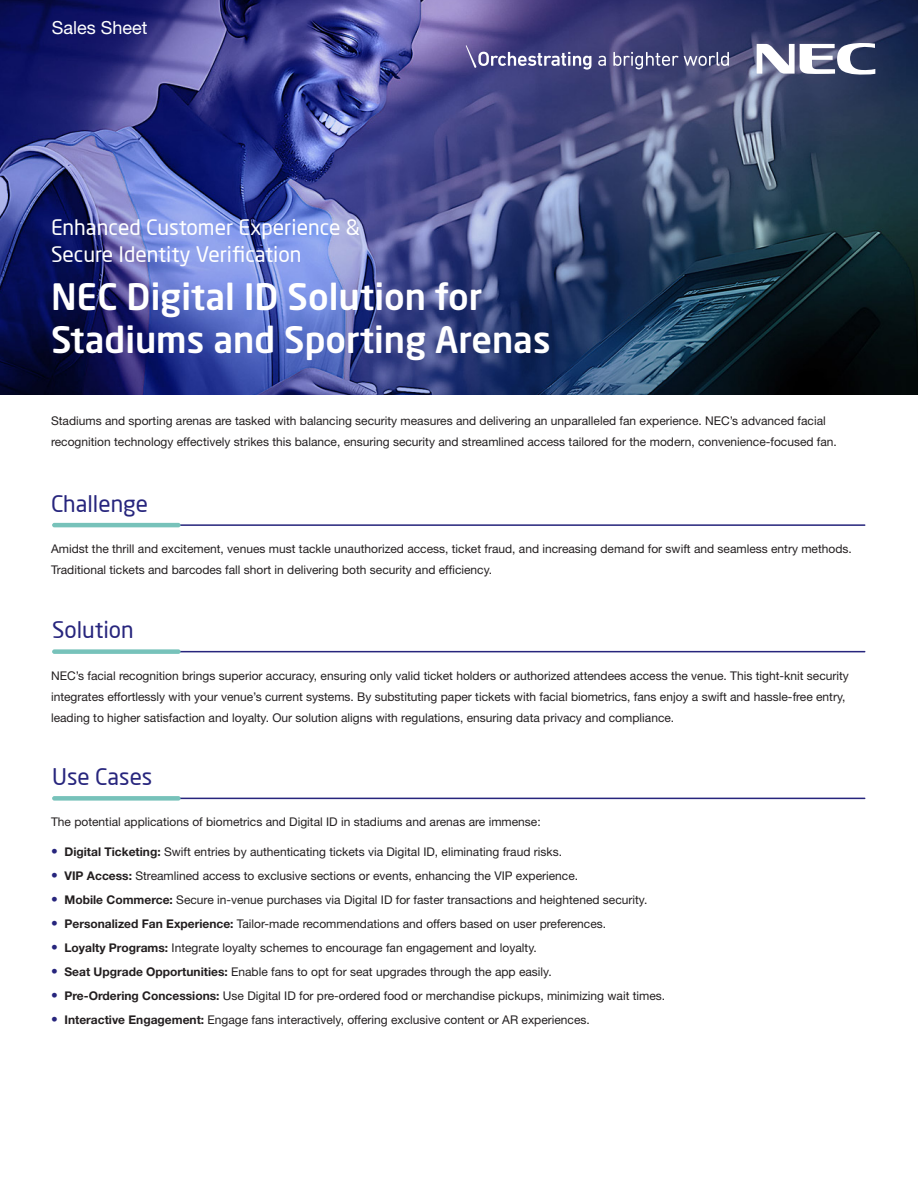
<style>
.page{position:relative;width:918px;height:1188px;background:#fff}
.page>*{position:absolute;margin:0;border:0;box-sizing:border-box;transform-origin:0 0}
.MAIN_TITLE_24pt_-_P{font:500 36px/43.2px "Neo Sans Pro";color:#fff}
.H1-15pt_TB{font:22.5px "Neo Sans Pro";color:#27257d}
.SUBTITILE_14pt_-_P_W{font:21px/27px "Neo Sans Pro";color:#fff}
.BROCHURE_TYPE_12pt{font:18px "Helvetica Neue LT Std";color:#fff}
.BODY-Text-8pt-000{font:12px/21px "Helvetica Neue LT Pro";color:#231f20}
.s1{font-size:13.5px;color:#27257d}
.s2{font-weight:700}
</style>
<div class="page">
<img style="left:0;top:0;width:918px;height:394px">
<svg style="left:757px;top:43px;width:118px;height:32px"></svg>
<svg style="left:598px;top:56px;width:8px;height:10px"></svg>
<svg style="left:613px;top:52px;width:116px;height:17px"></svg>
<svg style="left:466px;top:45px;width:125px;height:25px"></svg>
<hr style="left:173px;top:524px;width:692px;height:2px;background:#27257d">
<hr style="left:52px;top:523px;width:129px;height:4px;background:#77c2ba;border-radius:2px">
<hr style="left:173px;top:651px;width:692px;height:1px;background:#27257d">
<div style="left:52px;top:649px;width:129px;height:5px;background:#77c2ba;border-radius:2px"></div>
<hr style="left:173px;top:798px;width:692px;height:1px;background:#27257d">
<div style="left:52px;top:796px;width:129px;height:5px;background:#77c2ba;border-radius:2px"></div>
<p class="BROCHURE_TYPE_12pt" style="left:52px;top:17px;width:97px">Sales Sheet</p>
<p class="SUBTITILE_14pt_-_P_W" style="left:51px;top:214px;width:311px">Enhanced Customer Experience &amp;<br>Secure Identity Verification</p>
<p class="MAIN_TITLE_24pt_-_P" style="left:51px;top:275px;width:501px">NEC Digital ID Solution for<br>Stadiums and Sporting Arenas</p>
<p class="BODY-Text-8pt-000" style="left:51px;top:410px;width:787px">Stadiums and sporting arenas are tasked with balancing security measures and delivering an unparalleled fan experience. NEC’s advanced facial recognition technology effectively strikes this balance, ensuring security and streamlined access tailored for the modern, convenience-focused fan.</p>
<p class="H1-15pt_TB" style="left:51px;top:490px;width:99px">Challenge</p>
<p class="BODY-Text-8pt-000" style="left:51px;top:538px;width:802px">Amidst the thrill and excitement, venues must tackle unauthorized access, ticket fraud, and increasing demand for swift and seamless entry methods.<br>Traditional tickets and barcodes fall short in delivering both security and efficiency.</p>
<p class="H1-15pt_TB" style="left:52px;top:616px;width:83px">Solution</p>
<p class="BODY-Text-8pt-000" style="left:51px;top:665px;width:799px">NEC’s facial recognition brings superior accuracy, ensuring only valid ticket holders or authorized attendees access the venue. This tight-knit security integrates effortlessly with your venue’s current systems. By substituting paper tickets with facial biometrics, fans enjoy a swift and hassle-free entry, leading to higher satisfaction and loyalty. Our solution aligns with regulations, ensuring data privacy and compliance.</p>
<p class="H1-15pt_TB" style="left:52px;top:763px;width:102px">Use Cases</p>
<p class="BODY-Text-8pt-000" style="left:51px;top:811px;width:491px">The potential applications of biometrics and Digital ID in stadiums and arenas are immense:</p>
<p class="BODY-Text-8pt-000" style="left:51px;top:841px;width:513px"><span class="s1">•</span> <span class="s2">Digital Ticketing:</span> Swift entries by authenticating tickets via Digital ID, eliminating fraud risks.</p>
<p class="BODY-Text-8pt-000" style="left:51px;top:865px;width:529px"><span class="s1">•</span> <span class="s2">VIP Access:</span> Streamlined access to exclusive sections or events, enhancing the VIP experience.</p>
<p class="BODY-Text-8pt-000" style="left:51px;top:889px;width:598px"><span class="s1">•</span> <span class="s2">Mobile Commerce:</span> Secure in-venue purchases via Digital ID for faster transactions and heightened security.</p>
<p class="BODY-Text-8pt-000" style="left:51px;top:913px;width:557px"><span class="s1">•</span> <span class="s2">Personalized Fan Experience:</span> Tailor-made recommendations and offers based on user preferences.</p>
<p class="BODY-Text-8pt-000" style="left:51px;top:937px;width:487px"><span class="s1">•</span> <span class="s2">Loyalty Programs:</span> Integrate loyalty schemes to encourage fan engagement and loyalty.</p>
<p class="BODY-Text-8pt-000" style="left:51px;top:961px;width:502px"><span class="s1">•</span> <span class="s2">Seat Upgrade Opportunities:</span> Enable fans to opt for seat upgrades through the app easily.</p>
<p class="BODY-Text-8pt-000" style="left:51px;top:985px;width:616px"><span class="s1">•</span> <span class="s2">Pre-Ordering Concessions:</span> Use Digital ID for pre-ordered food or merchandise pickups, minimizing wait times.</p>
<p class="BODY-Text-8pt-000" style="left:51px;top:1009px;width:540px"><span class="s1">•</span> <span class="s2">Interactive Engagement:</span> Engage fans interactively, offering exclusive content or AR experiences.</p>
</div>
